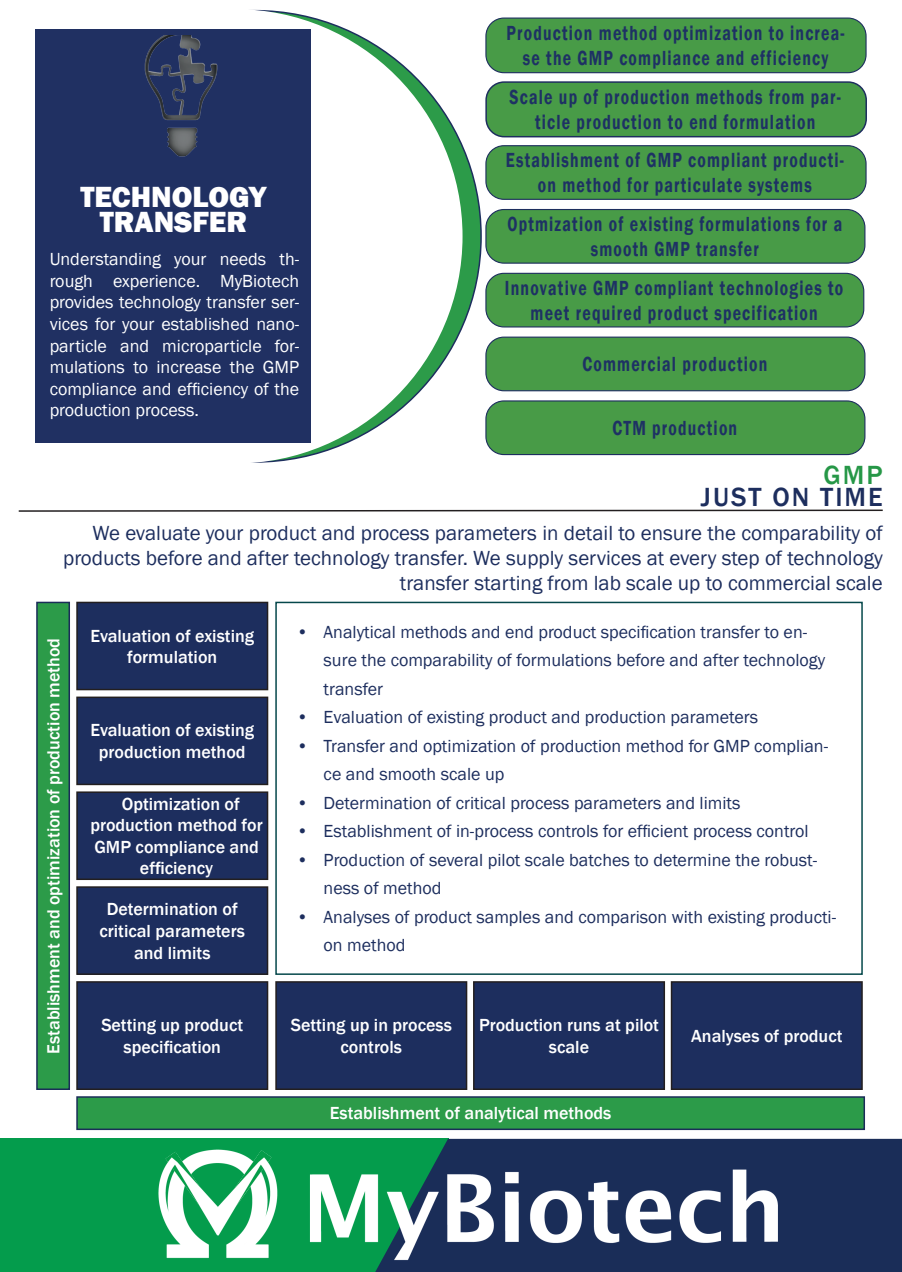
<style>
.page{position:relative;width:902px;height:1272px;background:#fff}
.page>*{position:absolute;margin:0;border:0;box-sizing:border-box;transform-origin:0 0}
.t1{font:800 30px/25.5px "Franklin Gothic";color:#fff;text-align:center}
.t2{font:500 27px "Franklin Gothic";letter-spacing:.075em;color:#1d2e5e}
.t3{font:500 27px "Franklin Gothic";color:#269747}
.t4{font:600 21px/25.2px "Franklin Gothic";letter-spacing:.075em;color:#1e3164;text-align:center;scale:.75 1}
.t5{font:21px/25.2px "Franklin Gothic";color:#1d2e5e;text-align:right}
.t6{font:18px/28.5px "Franklin Gothic";color:#1d2e5e}
.t7{font:500 18px/21.6px "Franklin Gothic";color:#fff;text-align:center}
.t8{font:18px/21.6px "Franklin Gothic";color:#fff;text-align:justify}
</style>
<div class="page">
<div style="left:486px;top:273px;width:377px;height:54px;background:#489b47;border-radius:18px"></div>
<div style="left:485px;top:273px;width:379px;height:54px;border:1px solid #1d2e5e;border-radius:18px"></div>
<div style="left:486px;top:146px;width:379px;height:53px;background:#489b47;border-radius:18px"></div>
<div style="left:485px;top:145px;width:381px;height:55px;border:1px solid #1d2e5e;border-radius:18px"></div>
<div style="left:486px;top:82px;width:380px;height:55px;background:#489b47;border-radius:18px"></div>
<div style="left:485px;top:81px;width:381px;height:56px;border:2px solid #1d2e5e;border-radius:18px"></div>
<div style="left:486px;top:337px;width:378px;height:54px;background:#489b47;border-radius:18px"></div>
<div style="left:485px;top:336px;width:380px;height:55px;border:1px solid #1d2e5e;border-radius:18px"></div>
<div style="left:486px;top:209px;width:378px;height:54px;background:#489b47;border-radius:18px"></div>
<div style="left:485px;top:209px;width:380px;height:55px;border:1px solid #1d2e5e;border-radius:18px"></div>
<div style="left:486px;top:18px;width:379px;height:55px;background:#489b47;border-radius:18px"></div>
<div style="left:485px;top:18px;width:381px;height:55px;border:1px solid #1d2e5e;border-radius:18px"></div>
<div style="left:486px;top:401px;width:378px;height:53px;background:#489b47;border-radius:18px"></div>
<div style="left:485px;top:400px;width:380px;height:55px;border:1px solid #1d2e5e;border-radius:18px"></div>
<svg style="left:18px;top:509px;width:865px;height:3px"></svg>
<div style="left:0;top:1138px;width:449px;height:133px;background:#049c4c"></div>
<div style="left:786px;top:1138px;width:115px;height:133px;background:#1a2d58"></div>
<svg style="left:29px;top:11px;width:452px;height:451px;background:#49a762"></svg>
<div style="left:9px;top:11px;width:452px;height:451px;background:#fff;border-radius:50%"></div>
<div style="left:36px;top:29px;width:275px;height:413px;background:#203062"></div>
<img style="left:167px;top:128px;width:31px;height:29px">
<img style="left:144px;top:36px;width:74px;height:92px">
<div style="left:77px;top:602px;width:190px;height:87px;background:#1d2e5e"></div>
<div style="left:76px;top:601px;width:192px;height:89px;border:2px solid #231f20"></div>
<div style="left:77px;top:792px;width:190px;height:87px;background:#1d2e5e"></div>
<div style="left:76px;top:791px;width:192px;height:89px;border:2px solid #231f20"></div>
<div style="left:77px;top:981px;width:190px;height:108px;background:#1d2e5e"></div>
<div style="left:76px;top:981px;width:192px;height:108px;border:2px solid #231f20"></div>
<div style="left:77px;top:887px;width:190px;height:87px;background:#1d2e5e"></div>
<div style="left:76px;top:886px;width:192px;height:88px;border:2px solid #231f20"></div>
<div style="left:77px;top:697px;width:190px;height:87px;background:#1d2e5e"></div>
<div style="left:76px;top:696px;width:192px;height:89px;border:2px solid #231f20"></div>
<div style="left:671px;top:981px;width:190px;height:108px;background:#1d2e5e"></div>
<div style="left:670px;top:981px;width:192px;height:108px;border:2px solid #231f20"></div>
<div style="left:473px;top:981px;width:191px;height:108px;background:#1d2e5e"></div>
<div style="left:473px;top:981px;width:192px;height:108px;border:2px solid #231f20"></div>
<div style="left:276px;top:981px;width:190px;height:108px;background:#1d2e5e"></div>
<div style="left:275px;top:981px;width:192px;height:108px;border:2px solid #231f20"></div>
<div style="left:275px;top:601px;width:587px;height:373px;border:2px solid #06484b"></div>
<div style="left:37px;top:602px;width:32px;height:487px;background:#2c9b49"></div>
<div style="left:36px;top:601px;width:34px;height:488px;border:2px solid #1a2d58"></div>
<div style="left:77px;top:1096px;width:787px;height:33px;background:#2c9b49"></div>
<div style="left:76px;top:1096px;width:788px;height:33px;border:2px solid #1a2d58"></div>
<img style="left:148px;top:1126px;width:638px;height:145px">
<p class="t4" style="left:506px;top:21px;width:452px">Production method optimization to increa&shy;se the GMP compliance and efficiency</p>
<h1 class="t1" style="left:80px;top:184px;width:187px">TECHNOLOGY<br>TRANSFER</h1>
<p class="t8" style="left:50px;top:249px;width:251px">Understanding your needs th&shy;rough experience. MyBiotech provides technology transfer ser&shy;vices for your established nano&shy;particle and microparticle for&shy;mulations to increase the GMP compliance and efficiency of the production process.</p>
<p class="t4" style="left:509px;top:85px;width:443px">Scale up of production methods from par&shy;ticle production to end formulation</p>
<p class="t4" style="left:506px;top:148px;width:452px">Establishment of GMP compliant producti&shy;on method for particulate systems</p>
<p class="t4" style="left:507px;top:212px;width:448px">Optmization of existing formulations for a smooth GMP transfer</p>
<p class="t4" style="left:505px;top:275px;width:452px">Innovative GMP compliant technologies to meet required product specification</p>
<p class="t4" style="left:582px;top:352px;width:248px">Commercial production</p>
<p class="t4" style="left:612px;top:416px;width:168px">CTM production</p>
<h2 class="t3" style="left:823px;top:458px;width:61px">GMP</h2>
<h2 class="t2" style="left:701px;top:480px;width:183px">JUST ON TIME</h2>
<p class="t5" style="left:63px;top:521px;width:821px">We evaluate your product and process parameters in detail to ensure the comparability of products before and after technology transfer. We supply services at every step of technology transfer starting from lab scale up to commercial scale</p>
<p class="t7" style="left:43px;top:1053px;width:417px;rotate:-90deg">Establishment and optimization of production method</p>
<p class="t7" style="left:90px;top:625px;width:165px">Evaluation of existing formulation</p>
<p class="t7" style="left:90px;top:719px;width:165px">Evaluation of existing production method</p>
<p class="t7" style="left:90px;top:793px;width:174px">Optimization of production method for<br>GMP compliance and efficiency</p>
<p class="t7" style="left:99px;top:898px;width:147px">Determination of critical parameters and limits</p>
<p class="t7" style="left:101px;top:1014px;width:143px">Setting up product specification</p>
<p class="t6" style="left:323px;top:618px;width:503px;text-indent:-27px">• Analytical methods and end product specification transfer to en&shy;sure the comparability of formulations before and after technology transfer</p>
<p class="t6" style="left:296px;top:703px;width:463px">• Evaluation of existing product and production parameters</p>
<p class="t6" style="left:323px;top:732px;width:506px;text-indent:-27px">• Transfer and optimization of production method for GMP complian&shy;ce and smooth scale up</p>
<p class="t6" style="left:296px;top:789px;width:445px">• Determination of critical process parameters and limits</p>
<p class="t6" style="left:296px;top:817px;width:513px">• Establishment of in-process controls for efficient process control</p>
<p class="t6" style="left:323px;top:846px;width:495px;text-indent:-27px">• Production of several pilot scale batches to determine the robust&shy;ness of method</p>
<p class="t6" style="left:323px;top:903px;width:514px;text-indent:-27px">• Analyses of product samples and comparison with existing producti&shy;on method</p>
<p class="t7" style="left:291px;top:1014px;width:162px">Setting up in process controls</p>
<p class="t7" style="left:479px;top:1014px;width:181px">Production runs at pilot scale</p>
<p class="t7" style="left:330px;top:1102px;width:283px">Establishment of analytical methods</p>
<p class="t7" style="left:691px;top:1025px;width:153px">Analyses of product</p>
</div>
